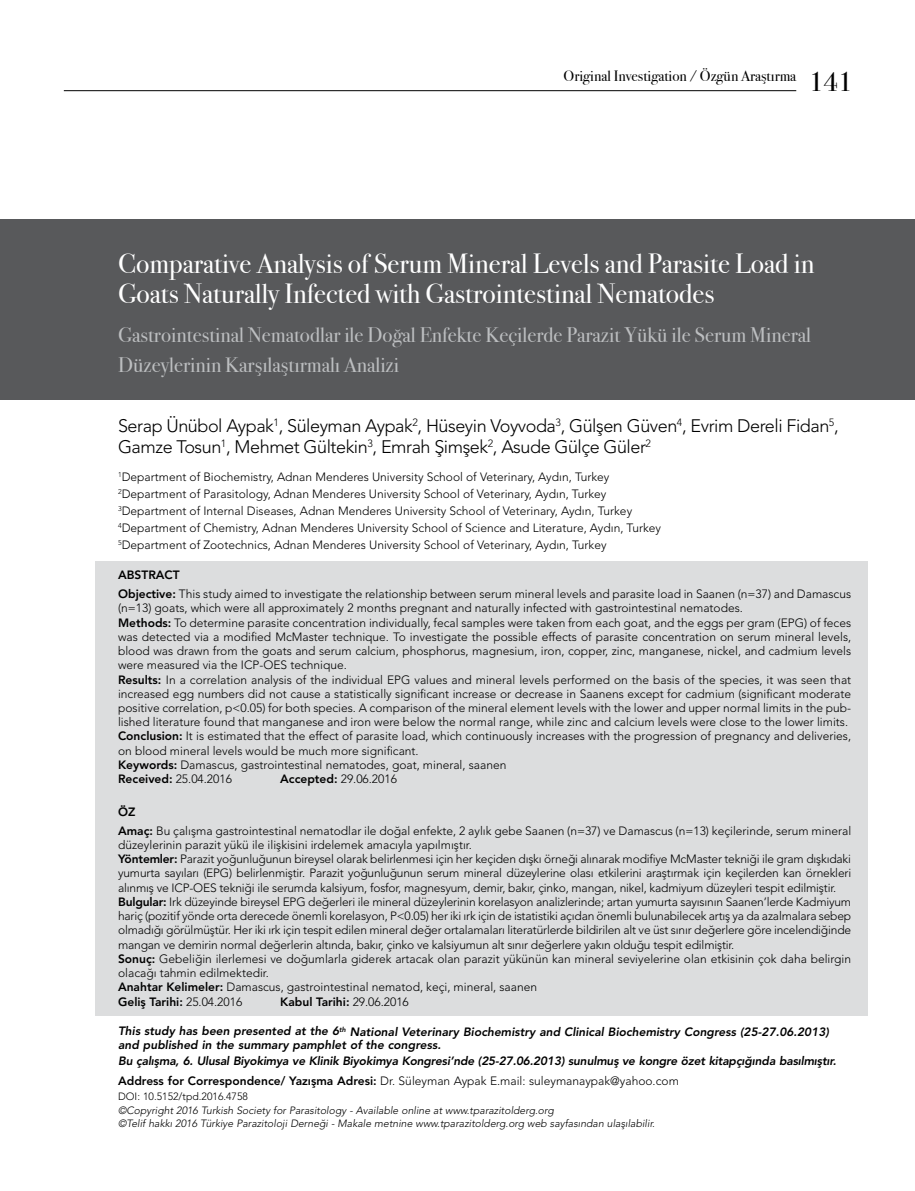
<style>
.page{position:relative;width:915px;height:1191px;background:#fff}
.page>*{position:absolute;margin:0;border:0;box-sizing:border-box;transform-origin:0 0}
.t1{font:27.75px/30px "Bodoni Svty Two ITCTT Book";color:#fff}
.t2{font:27px "Bodoni Svty Two ITCTT Book";color:#000}
.t3{font:21px/30px "Bodoni Svty Two ITCTT Book";color:#bcbec0}
.t4{font:300 18px/21px "Avenir LT Std";letter-spacing:-.025em;color:#000}
.t5{font:15px "Bodoni Svty Two ITCTT Book";color:#000}
.t6{font:300 12px/14.2px "Avenir LT Std";color:#000}
.t7{font:italic 800 12px/13.5px "Avenir LT Std";color:#000}
.t8{font:800 12px "Avenir LT Std";color:#000}
.t9{font:italic 300 10.5px/13.5px "Avenir LT Std";color:#000}
.t10{font:300 10.5px "Avenir LT Std";color:#000}
.s1{font-weight:800}
.s2{font-weight:300}
.s3{font-style:normal}
.s4{font-weight:300;font-style:normal}
</style>
<div class="page">
<div style="left:0;top:219px;width:914px;height:181px;background:#58595b"></div>
<div style="left:96px;top:561px;width:771px;height:454px;background:#dcddde"></div>
<hr style="left:64px;top:90px;width:732px;height:1px;background:#000">
<p class="t5" style="left:563px;top:64px;width:234px">Original Investigation / Özgün Araştırma</p>
<h2 class="t2" style="left:809px;top:59px;width:45px">141</h2>
<h1 class="t1" style="left:118px;top:246px;width:697px">Comparative Analysis of Serum Mineral Levels and Parasite Load in<br>Goats Naturally Infected with Gastrointestinal Nematodes</h1>
<h3 class="t3" style="left:118px;top:317px;width:694px">Gastrointestinal Nematodlar ile Doğal Enfekte Keçilerde Parazit Yükü ile Serum Mineral<br>Düzeylerinin Karşılaştırmalı Analizi</h3>
<h3 class="t4" style="left:118px;top:416px;width:722px">Serap Ünübol Aypak<sup>1</sup>, Süleyman Aypak<sup>2</sup>, Hüseyin Voyvoda<sup>3</sup>, Gülşen Güven<sup>4</sup>, Evrim Dereli Fidan<sup>5</sup>,<br>Gamze Tosun<sup>1</sup>, Mehmet Gültekin<sup>3</sup>, Emrah Şimşek<sup>2</sup>, Asude Gülçe Güler<sup>2</sup></h3>
<p class="t6" style="left:118px;top:468px;width:544px;line-height:17.1px"><sup>1</sup>Department of Biochemistry, Adnan Menderes University School of Veterinary, Aydın, Turkey <sup>2</sup>Department of Parasitology, Adnan Menderes University School of Veterinary, Aydın, Turkey <sup>3</sup>Department of Internal Diseases, Adnan Menderes University School of Veterinary, Aydın, Turkey <sup>4</sup>Department of Chemistry, Adnan Menderes University School of Science and Literature, Aydın, Turkey <sup>5</sup>Department of Zootechnics, Adnan Menderes University School of Veterinary, Aydın, Turkey</p>
<p class="t6" style="left:118px;top:566px;width:734px;line-height:18.5px"><span class="s1">ABSTRACT<br>Objective:</span> This study aimed to investigate the relationship between serum mineral levels and parasite load in Saanen (n=37) and Damascus</p>
<p class="t6" style="left:118px;top:601px;width:734px">(n=13) goats, which were all approximately 2 months pregnant and naturally infected with gastrointestinal nematodes.<br><span class="s1">Methods:</span> To determine parasite concentration individually, fecal samples were taken from each goat, and the eggs per gram (EPG) of feces was detected via a modified McMaster technique. To investigate the possible effects of parasite concentration on serum mineral levels, blood was drawn from the goats and serum calcium, phosphorus, magnesium, iron, copper, zinc, manganese, nickel, and cadmium levels were measured via the ICP-OES technique.<br><span class="s1">Results:</span> In a correlation analysis of the individual EPG values and mineral levels performed on the basis of the species, it was seen that increased egg numbers did not cause a statistically significant increase or decrease in Saanens except for cadmium (significant moderate positive correlation, p&lt;0.05) for both species. A comparison of the mineral element levels with the lower and upper normal limits in the pub&shy;lished literature found that manganese and iron were below the normal range, while zinc and calcium levels were close to the lower limits.<br><span class="s1">Conclusion:</span> It is estimated that the effect of parasite load, which continuously increases with the progression of pregnancy and deliveries, on blood mineral levels would be much more significant.<br><span class="s1">Keywords:</span> Damascus, gastrointestinal nematodes, goat, mineral, saanen<br><span class="s1">Received:</span> 25.04.2016</p>
<p class="t6" style="left:280px;top:772px;width:118px"><span class="s1">Accepted:</span> 29.06.2016</p>
<p class="t6" style="left:118px;top:802px;width:734px;line-height:18.5px"><span class="s1">ÖZ<br>Amaç:</span> Bu çalışma gastrointestinal nematodlar ile doğal enfekte, 2 aylık gebe Saanen (n=37) ve Damascus (n=13) keçilerinde, serum mineral</p>
<p class="t6" style="left:118px;top:837px;width:734px">düzeylerinin parazit yükü ile ilişkisini irdelemek amacıyla yapılmıştır.<br><span class="s1">Yöntemler:</span> Parazit yoğunluğunun bireysel olarak belirlenmesi için her keçiden dışkı örneği alınarak modifiye McMaster tekniği ile gram dışkıdaki yumurta sayıları (EPG) belirlenmiştir. Parazit yoğunluğunun serum mineral düzeylerine olası etkilerini araştırmak için keçilerden kan örnekleri alınmış ve ICP-OES tekniği ile serumda kalsiyum, fosfor, magnesyum, demir, bakır, çinko, mangan, nikel, kadmiyum düzeyleri tespit edilmiştir.<br><span class="s1">Bulgular:</span> Irk düzeyinde bireysel EPG değerleri ile mineral düzeylerinin korelasyon analizlerinde; artan yumurta sayısının Saanen’lerde Kadmiyum hariç (pozitif yönde orta derecede önemli korelasyon, P&lt;0.05) her iki ırk için de istatistiki açıdan önemli bulunabilecek artış ya da azalmalara sebep olmadığı görülmüştür. Her iki ırk için tespit edilen mineral değer ortalamaları literatürlerde bildirilen alt ve üst sınır değerlere göre incelendiğinde mangan ve demirin normal değerlerin altında, bakır, çinko ve kalsiyumun alt sınır değerlere yakın olduğu tespit edilmiştir.<br><span class="s1">Sonuç:</span> Gebeliğin ilerlemesi ve doğumlarla giderek artacak olan parazit yükünün kan mineral seviyelerine olan etkisinin çok daha belirgin olacağı tahmin edilmektedir.<br><span class="s1">Anahtar Kelimeler:</span> Damascus, gastrointestinal nematod, keçi, mineral, saanen<br><span class="s1">Geliş Tarihi:</span> 25.04.2016</p>
<p class="t8" style="left:280px;top:994px;width:130px">Kabul Tarihi: <span class="s2">29.06.2016</span></p>
<p class="t7" style="left:118px;top:1024px;width:712px">This study has been presented at the 6<sup>th</sup> National Veterinary Biochemistry and Clinical Biochemistry Congress (25-27.06.2013) and published in the summary pamphlet of the congress.</p>
<p class="t7" style="left:118px;top:1050px;width:719px;line-height:19.8px">Bu çalışma, 6. Ulusal Biyokimya ve Klinik Biyokimya Kongresi’nde (25-27.06.2013) sunulmuş ve kongre özet kitapçığında basılmıştır.<br><span class="s3">Address for Correspondence/ Yazışma Adresi:</span> <span class="s4">Dr. Süleyman Aypak E.mail: suleymanaypak@yahoo.com</span></p>
<p class="t10" style="left:118px;top:1090px;width:131px">DOI: 10.5152/tpd.2016.4758</p>
<p class="t9" style="left:118px;top:1103px;width:538px">©Copyright 2016 Turkish Society for Parasitology - Available online at www.tparazitolderg.org<br>©Telif hakkı 2016 Türkiye Parazitoloji Derneği - Makale metnine www.tparazitolderg.org web sayfasından ulaşılabilir.</p>
</div>
